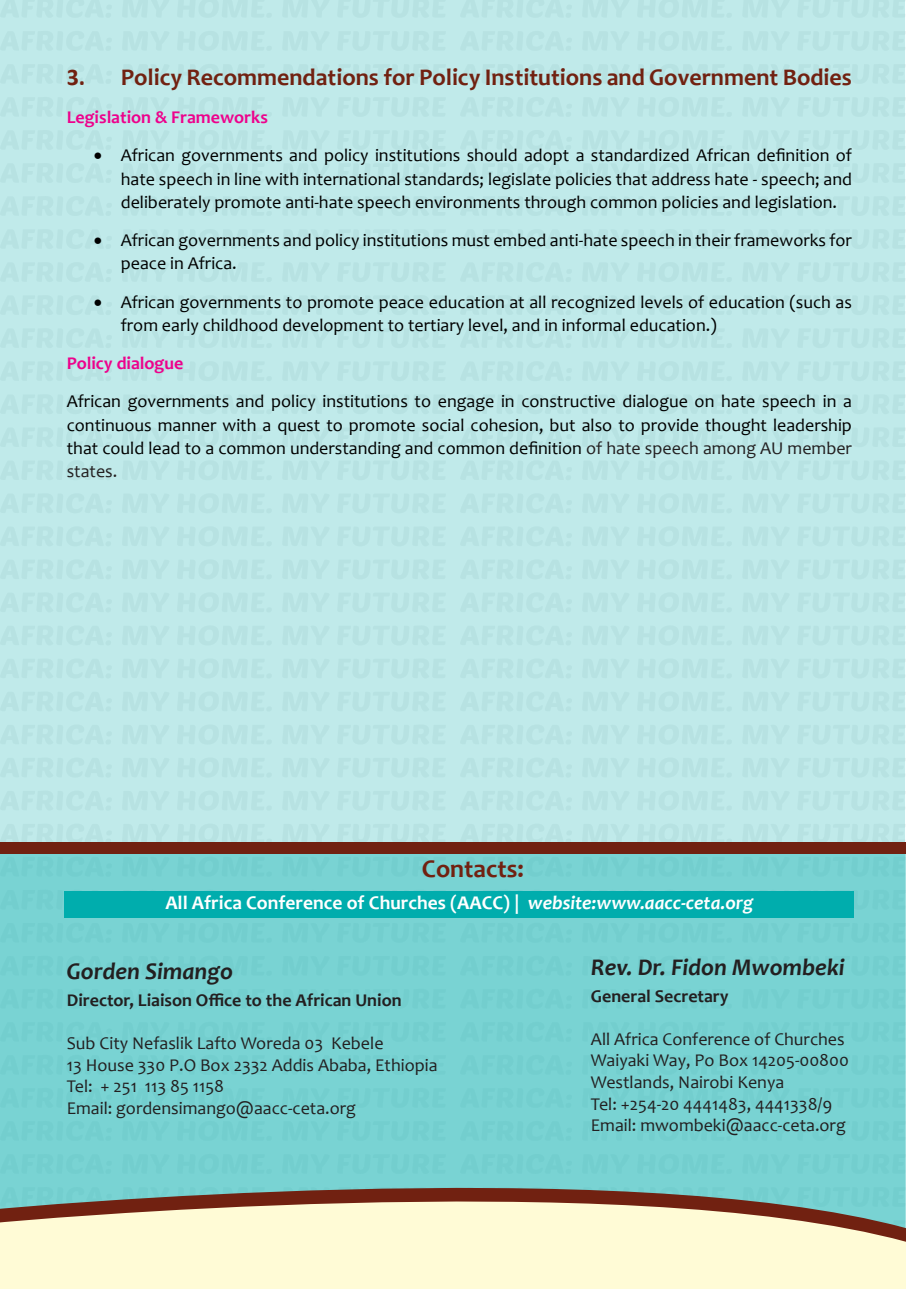
<style>
.page{position:relative;width:906px;height:1289px;background:#fff}
.page>*{position:absolute;margin:0;border:0;box-sizing:border-box;transform-origin:0 0}
.List_Paragraph{font:700 25.5px "Candara";color:#712111}
.List_Paragraph-2{font:700 24px "Candara";color:#712111}
.t1{font:italic 700 24px "Candara";color:#231f20}
.t2{font:700 19.5px "Candara";color:#fff}
.t3{font:18px/23.2px "Candara";color:#000;text-align:justify}
.t4{font:18px "Candara";color:#231f20}
.t5{font:700 18px "Candara";color:#231f20}
.t6{font:700 18px "Candara";color:#ed028c}
.s1{font-family:"Calibri"}
.s2{color:#231f20}
.s3{font-style:italic}
</style>
<div class="page">
<div style="left:1px;top:0;width:904px;height:1272px;background:#c0eaea"></div>
<div style="left:0;top:849px;width:906px;height:416px;background:#79d3d3"></div>
<div style="left:65px;top:890px;width:789px;height:27px;background:#00adad"></div>
<div style="left:0;top:842px;width:906px;height:11px;background:#712111"></div>
<svg style="left:0;top:1164px;width:906px;height:124px;fill:#fffbd6"></svg>
<p class="List_Paragraph-2" style="left:67px;top:62px;width:786px"><span class="s1">3.</span> Policy Recommendations for Policy Institutions and Government Bodies</p>
<p class="t6" style="left:67px;top:106px;width:203px">Legislation &amp; Frameworks</p>
<p class="t3" style="left:121px;top:144px;width:732px;text-indent:-27px">• African governments and policy institutions should adopt a standardized African definition of hate speech in line with international standards; legislate policies that address hate - speech; and deliberately promote anti-hate speech environments through common policies and legislation.</p>
<p class="t3" style="left:121px;top:228px;width:732px;text-indent:-27px">• African governments and policy institutions must embed anti-hate speech in their frameworks for peace in Africa.</p>
<p class="t3" style="left:121px;top:290px;width:732px;text-indent:-27px">• African governments to promote peace education at all recognized levels of education (such as from early childhood development to tertiary level, and in informal education.)</p>
<p class="t6" style="left:67px;top:352px;width:118px">Policy dialogue</p>
<p class="t3" style="left:67px;top:390px;width:786px">African governments and policy institutions to engage in constructive dialogue on hate speech in a continuous manner with a quest to promote social cohesion, but also to provide thought leadership that could lead to a common understanding and common definition <span class="s2">of hate speech among AU member states.</span></p>
<p class="List_Paragraph" style="left:422px;top:852px;width:103px">Contacts:</p>
<p class="t2" style="left:165px;top:890px;width:589px">All Africa Conference of Churches (AACC) | <span class="s3">website:www.aacc-ceta.org</span></p>
<p class="t1" style="left:67px;top:955px;width:168px">Gorden Simango</p>
<p class="t5" style="left:67px;top:988px;width:336px">Director, Liaison Office to the African Union</p>
<p class="t4" style="left:67px;top:1031px;width:318px">Sub City Nefaslik Lafto Woreda 03 Kebele</p>
<p class="t4" style="left:67px;top:1053px;width:372px">13 House 330 P.O Box 2332 Addis Ababa, Ethiopia</p>
<p class="t4" style="left:67px;top:1075px;width:159px">Tel: + 251 113 85 1158</p>
<p class="t4" style="left:67px;top:1096px;width:291px">Email: gordensimango@aacc-ceta.org</p>
<p class="t1" style="left:591px;top:951px;width:255px">Rev. Dr. Fidon Mwombeki</p>
<p class="t5" style="left:591px;top:984px;width:139px">General Secretary</p>
<p class="t4" style="left:591px;top:1027px;width:255px">All Africa Conference of Churches</p>
<p class="t4" style="left:591px;top:1049px;width:259px">Waiyaki Way, Po Box 14205-00800</p>
<p class="t4" style="left:591px;top:1070px;width:195px">Westlands, Nairobi Kenya</p>
<p class="t4" style="left:591px;top:1092px;width:243px">Tel: +254-20 4441483, 4441338/9</p>
<p class="t4" style="left:591px;top:1114px;width:256px">Email: mwombeki@aacc-ceta.org</p>
</div>
